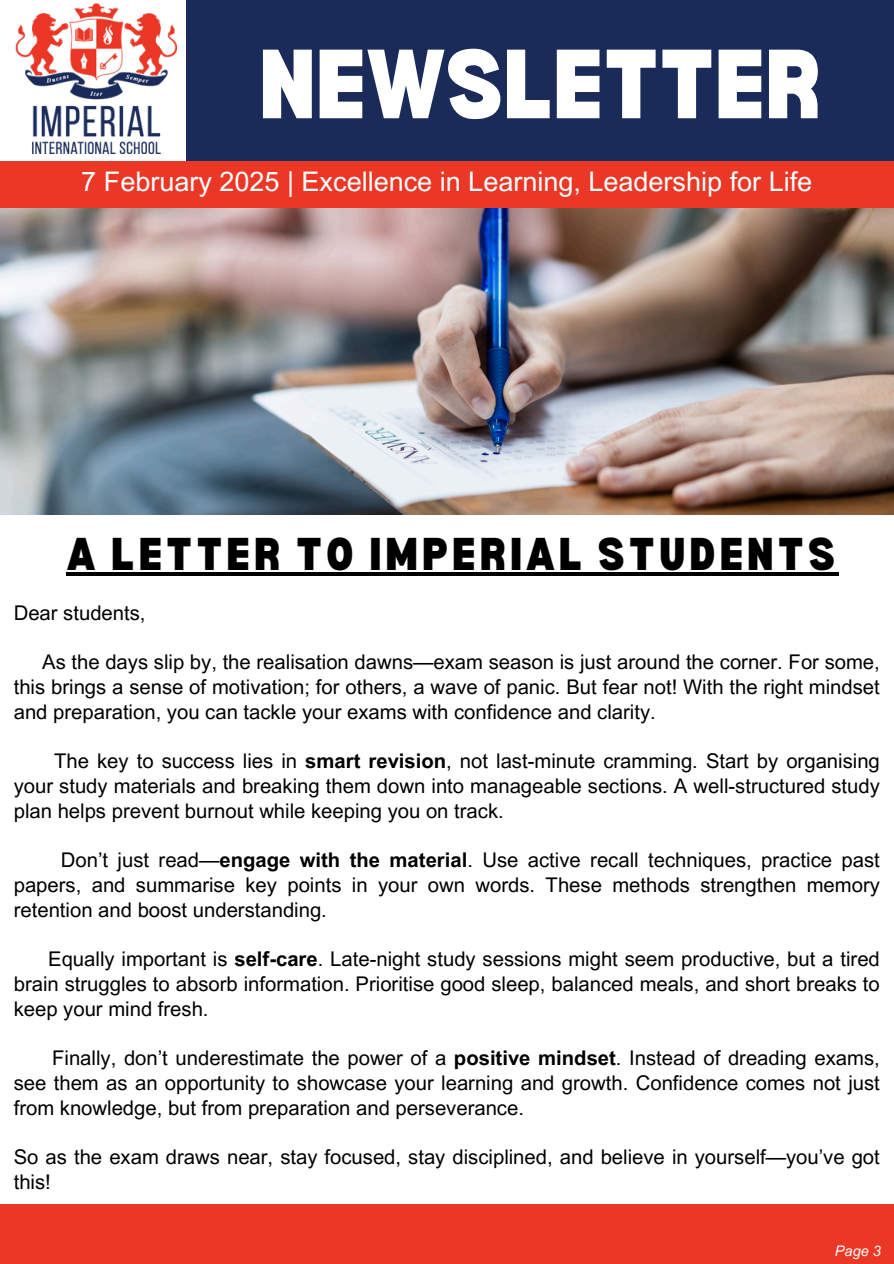
<style>
.page{position:relative;width:894px;height:1264px;background:#fff}
.page>*{position:absolute;margin:0;border:0;box-sizing:border-box;transform-origin:0 0}
.t1{font:900 semi-condensed 96px "Bernoru";color:#fff}
.t2{font:900 semi-condensed 45px "Bernoru";letter-spacing:.09em;color:#000}
.t3{font:27px "Arial MT Pro";color:#fff}
.t4{font:20.25px/24.8px "Arial MT Pro";color:#000;text-align:justify}
.t5{font:italic 14.55px "Arial MT Pro";color:#fff}
.s1{font-weight:700}
</style>
<div class="page">
<div style="left:186px;top:0;width:707px;height:163px;background:#1a2b5a"></div>
<div style="left:0;top:161px;width:893px;height:50px;background:#eb3725"></div>
<div style="left:0;top:1204px;width:893px;height:59px;background:#eb3725"></div>
<img style="left:16px;top:4px;width:161px;height:149px">
<img style="left:0;top:208px;width:893px;height:306px">
<hr style="left:67px;top:572px;width:771px;height:4px;background:#000">
<h4 class="t1" style="left:259px;top:29px;width:563px">NEWSLETTER</h4>
<h4 class="t3" style="left:81px;top:171px;width:732px">7 February 2025 | Excellence in Learning, Leadership for Life</h4>
<h4 class="t2" style="left:67px;top:528px;width:769px">A LETTER TO IMPERIAL STUDENTS</h4>
<h1 class="t4" style="left:14px;top:602px;width:133px">Dear students,</h1>
<p class="t4" style="left:14px;top:652px;width:867px;text-indent:28px">As the days slip by, the realisation dawns—exam season is just around the corner. For some, this brings a sense of motivation; for others, a wave of panic. But fear not! With the right mindset and preparation, you can tackle your exams with confidence and clarity.</p>
<h3 class="t4" style="left:14px;top:751px;width:867px;text-indent:40px">The key to success lies in <span class="s1">smart revision</span>, not last-minute cramming. Start by organising your study materials and breaking them down into manageable sections. A well-structured study plan helps prevent burnout while keeping you on track.</h3>
<p class="t4" style="left:14px;top:850px;width:867px;text-indent:47px">Don’t just read—<span class="s1">engage with the material</span>. Use active recall techniques, practice past papers, and summarise key points in your own words. These methods strengthen memory retention and boost understanding.</p>
<h2 class="t4" style="left:14px;top:949px;width:867px;text-indent:34px">Equally important is <span class="s1">self-care</span>. Late-night study sessions might seem productive, but a tired brain struggles to absorb information. Prioritise good sleep, balanced meals, and short breaks to keep your mind fresh.</h2>
<h4 class="t4" style="left:14px;top:1048px;width:867px;text-indent:38px">Finally, don’t underestimate the power of a <span class="s1">positive mindset</span>. Instead of dreading exams, see them as an opportunity to showcase your learning and growth. Confidence comes not just from knowledge, but from preparation and perseverance.</h4>
<h4 class="t4" style="left:14px;top:1147px;width:867px">So as the exam draws near, stay focused, stay disciplined, and believe in yourself—you’ve got this!</h4>
<h4 class="t5" style="left:834px;top:1244px;width:48px">Page 3</h4>
</div>
